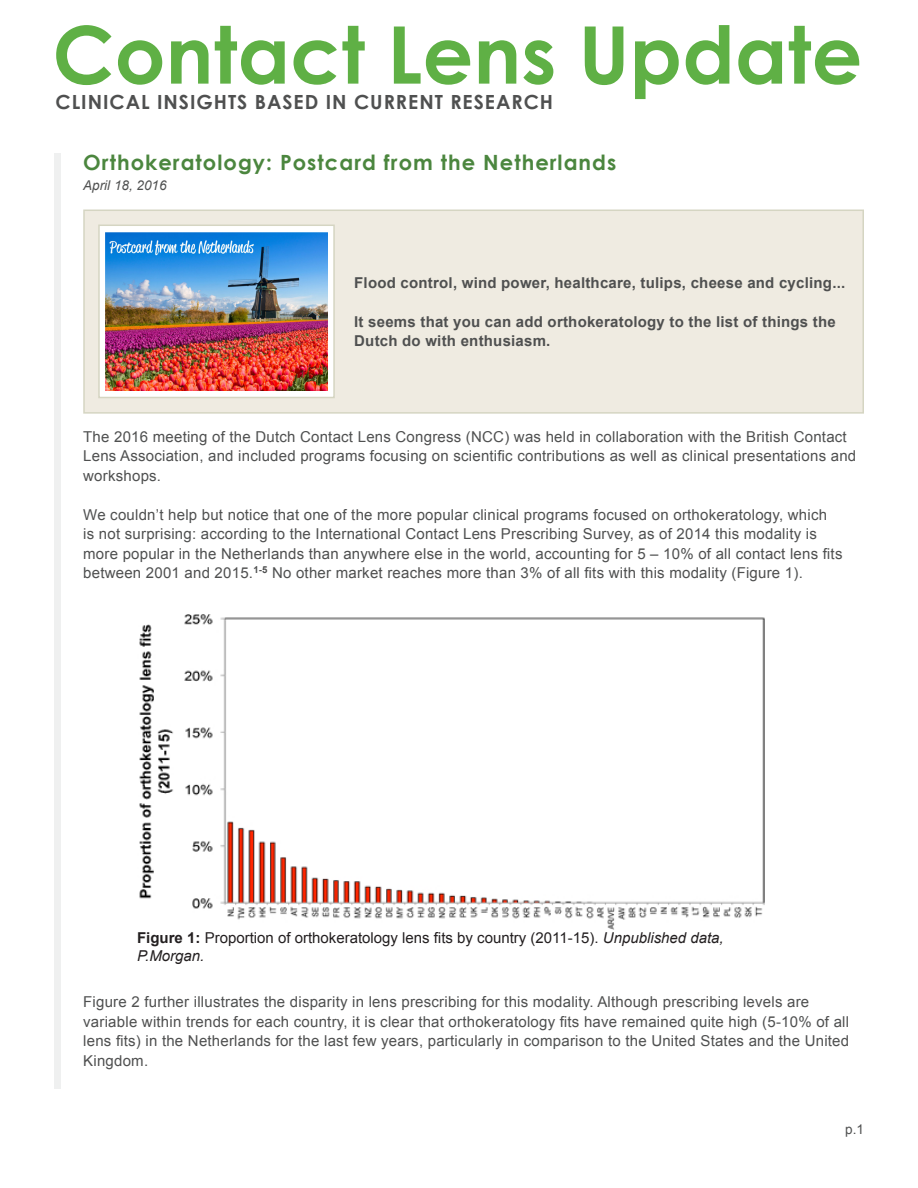
<style>
.page{position:relative;width:918px;height:1188px;background:#fff}
.page>*{position:absolute;margin:0;border:0;box-sizing:border-box;transform-origin:0 0}
.t1{font:700 79.5px "Century Gothic";color:#5fb045}
.Article_Heading{font:700 21px "Century Gothic";letter-spacing:.05em;color:#4b863e}
.t2{font:700 19.5px "Century Gothic";letter-spacing:.05em;color:#4f5050}
.Text{font:15px/19.5px "Arial";letter-spacing:.015em;color:#4f5050}
.Text-2{font:700 15px/19.5px "Arial";letter-spacing:.015em;color:#4f5050}
.t3{font:15px/18px "Arial";color:#231f20}
.Date{font:italic 13.5px "Arial";color:#4f5050}
.Page_Number{font:13.5px "Arial";color:#4f5050}
.s1{font-weight:700}
.s2{font-style:italic}
</style>
<div class="page">
<div style="left:54px;top:154px;width:7px;height:935px;background:#eff0f0"></div>
<div style="left:83px;top:210px;width:781px;height:204px;background:#efebe1;border:2px solid #d5d5c2"></div>
<div style="left:98px;top:225px;width:237px;height:173px;background:#fff;border:2px solid #d5d5c2"></div>
<img style="left:106px;top:232px;width:221px;height:159px">
<img style="left:139px;top:615px;width:626px;height:315px">
<h1 class="t1" style="left:52px;top:-6px;width:811px">Contact Lens Update</h1>
<h3 class="t2" style="left:56px;top:87px;width:499px">CLINICAL INSIGHTS BASED IN CURRENT RESEARCH</h3>
<p class="Article_Heading" style="left:83px;top:146px;width:535px">Orthokeratology: Postcard from the Netherlands</p>
<p class="Date" style="left:83px;top:177px;width:85px">April 18, 2016</p>
<p class="Text-2" style="left:354px;top:273px;width:493px">Flood control, wind power, healthcare, tulips, cheese and cycling...</p>
<p class="Text-2" style="left:354px;top:312px;width:483px">It seems that you can add orthokeratology to the list of things the<br>Dutch do with enthusiasm.</p>
<p class="Text" style="left:83px;top:427px;width:775px">The 2016 meeting of the Dutch Contact Lens Congress (NCC) was held in collaboration with the British Contact<br>Lens Association, and included programs focusing on scientific contributions as well as clinical presentations and workshops.</p>
<p class="Text" style="left:83px;top:505px;width:761px">We couldn’t help but notice that one of the more popular clinical programs focused on orthokeratology, which<br>is not surprising: according to the International Contact Lens Prescribing Survey, as of 2014 this modality is more popular in the Netherlands than anywhere else in the world, accounting for 5 – 10% of all contact lens fits between 2001 and 2015.<sup>1-5</sup> No other market reaches more than 3% of all fits with this modality (Figure 1).</p>
<p class="t3" style="left:137px;top:929px;width:588px"><span class="s1">Figure 1:</span> Proportion of orthokeratology lens fits by country (2011-15). <span class="s2">Unpublished data,<br>P.Morgan.</span></p>
<p class="Text" style="left:83px;top:992px;width:767px">Figure 2 further illustrates the disparity in lens prescribing for this modality. Although prescribing levels are variable within trends for each country, it is clear that orthokeratology fits have remained quite high (5-10% of all lens fits) in the Netherlands for the last few years, particularly in comparison to the United States and the United Kingdom.</p>
<p class="Page_Number" style="left:845px;top:1120px;width:20px">p.1</p>
</div>
